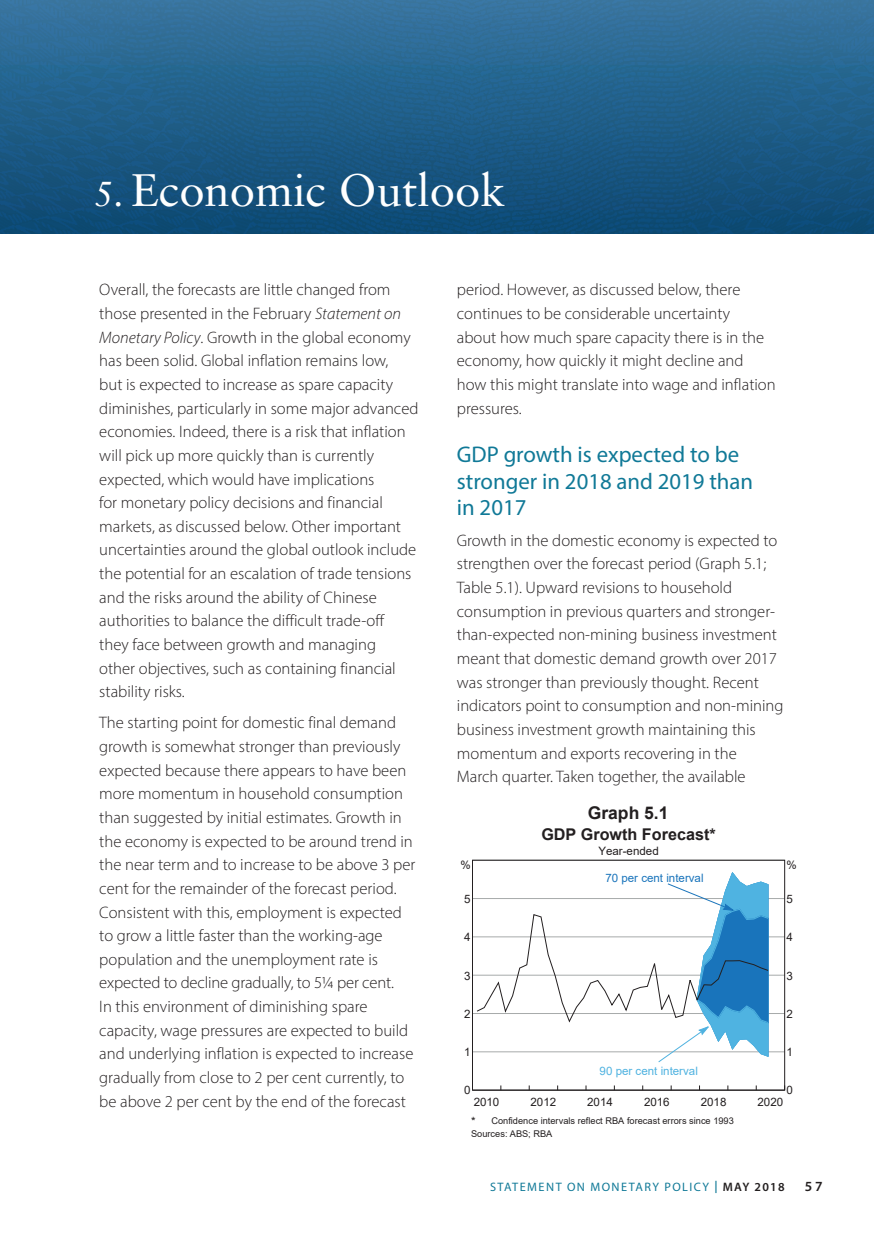
<style>
.page{position:relative;width:874px;height:1241px;background:#fff}
.page>*{position:absolute;margin:0;border:0;box-sizing:border-box;transform-origin:0 0}
.t1{font:45.5px "Sabon LT Std";color:#fff}
.t2{font:22.75px/26.2px "Myriad Pro";color:#107997}
.t3{font:700 17.5px "Arial";color:#231f20}
.t4{font:300 16.62px/23.6px "Myriad Pro";color:#231f20}
.t5{font:700 16.1px "Arial";color:#231f20}
.t6{font:600 14px "Myriad Pro";color:#231f20}
.t7{font:12.25px "Myriad Pro Regular 2";letter-spacing:.12em;color:#107997}
.t8{font:11.55px "Arial";color:#231f20}
.t9{font:11.55px "Arial";color:#1974bb}
.t10{font:11.55px "Arial";color:#4fb2e0}
.t11{font:9.28px/13.7px "Arial";color:#231f20}
.s1{font-size:35px}
.s2{font-style:italic}
.s3{font-family:"Myriad Pro Semibold 2"}
.s4{font-family:"Myriad Pro Semibold 2";color:#231f20}
</style>
<div class="page">
<img style="left:0;top:0;width:873px;height:233px">
<hr style="left:472px;top:1051px;width:312px;height:1px;background:#a7aaaa">
<hr style="left:472px;top:1013px;width:312px;height:1px;background:#a7aaaa">
<hr style="left:472px;top:974px;width:312px;height:1px;background:#a7aaaa">
<hr style="left:472px;top:936px;width:312px;height:1px;background:#a7aaaa">
<hr style="left:472px;top:898px;width:312px;height:1px;background:#a7aaaa">
<div style="left:472px;top:859px;width:312px;height:231px;border:1px solid #231f20"></div>
<svg style="left:475px;top:872px;width:293px;height:190px"></svg>
<h1 class="t1" style="left:94px;top:163px;width:413px"><span class="s1">5.</span> Economic Outlook</h1>
<p class="t4" style="left:99px;top:278px;width:320px">Overall, the forecasts are little changed from those presented in the February <span class="s2">Statement on Monetary Policy</span>. Growth in the global economy has been solid. Global inflation remains low,<br>but is expected to increase as spare capacity diminishes, particularly in some major advanced economies. Indeed, there is a risk that inflation will pick up more quickly than is currently expected, which would have implications<br>for monetary policy decisions and financial markets, as discussed below. Other important uncertainties around the global outlook include the potential for an escalation of trade tensions and the risks around the ability of Chinese authorities to balance the difficult trade-off<br>they face between growth and managing<br>other objectives, such as containing financial stability risks.</p>
<p class="t4" style="left:99px;top:710px;width:317px">The starting point for domestic final demand growth is somewhat stronger than previously expected because there appears to have been more momentum in household consumption than suggested by initial estimates. Growth in the economy is expected to be around trend in the near term and to increase to be above 3 per cent for the remainder of the forecast period.<br>Consistent with this, employment is expected to grow a little faster than the working-age population and the unemployment rate is expected to decline gradually, to 5¼ per cent.<br>In this environment of diminishing spare capacity, wage pressures are expected to build and underlying inflation is expected to increase gradually from close to 2 per cent currently, to be above 2 per cent by the end of the forecast</p>
<p class="t4" style="left:456px;top:278px;width:320px">period. However, as discussed below, there continues to be considerable uncertainty<br>about how much spare capacity there is in the economy, how quickly it might decline and how this might translate into wage and inflation pressures.</p>
<h2 class="t2" style="left:456px;top:441px;width:298px">GDP growth is expected to be stronger in 2018 and 2019 than in 2017</h2>
<p class="t4" style="left:456px;top:528px;width:328px">Growth in the domestic economy is expected to strengthen over the forecast period (Graph 5.1; Table 5.1). Upward revisions to household consumption in previous quarters and stronger&shy;than-expected non-mining business investment meant that domestic demand growth over 2017 was stronger than previously thought. Recent indicators point to consumption and non-mining business investment growth maintaining this momentum and exports recovering in the<br>March quarter. Taken together, the available</p>
<p class="t3" style="left:587px;top:801px;width:82px">Graph 5.1</p>
<p class="t8" style="left:460px;top:857px;width:12px">%</p>
<p class="t5" style="left:541px;top:823px;width:176px">GDP Growth Forecast*</p>
<p class="t8" style="left:598px;top:843px;width:62px">Year-ended</p>
<p class="t9" style="left:605px;top:869px;width:100px">70 per cent interval</p>
<p class="t8" style="left:786px;top:857px;width:12px">%</p>
<p class="t8" style="left:464px;top:890px;width:8px">5</p>
<p class="t8" style="left:786px;top:890px;width:8px">5</p>
<p class="t8" style="left:464px;top:929px;width:8px">4</p>
<p class="t8" style="left:786px;top:929px;width:8px">4</p>
<p class="t8" style="left:464px;top:967px;width:8px">3</p>
<p class="t8" style="left:786px;top:967px;width:8px">3</p>
<p class="t8" style="left:464px;top:1005px;width:8px">2</p>
<p class="t8" style="left:786px;top:1005px;width:8px">2</p>
<p class="t8" style="left:464px;top:1043px;width:8px">1</p>
<p class="t8" style="left:786px;top:1043px;width:8px">1</p>
<p class="t10" style="left:599px;top:1062px;width:100px">90 per cent interval</p>
<p class="t8" style="left:464px;top:1082px;width:8px">0</p>
<p class="t8" style="left:786px;top:1082px;width:8px">0</p>
<p class="t8" style="left:473px;top:1093px;width:27px">2010</p>
<p class="t8" style="left:530px;top:1093px;width:27px">2012</p>
<p class="t8" style="left:587px;top:1093px;width:27px">2014</p>
<p class="t8" style="left:643px;top:1093px;width:27px">2016</p>
<p class="t8" style="left:700px;top:1093px;width:27px">2018</p>
<p class="t8" style="left:757px;top:1093px;width:27px">2020</p>
<p class="t11" style="left:471px;top:1113px;width:264px"><sup>*</sup> Confidence intervals reflect RBA forecast errors since 1993<br>Sources: ABS; RBA</p>
<p class="t7" style="left:490px;top:1179px;width:296px">STATEMENT ON MONETARY POLICY <span class="s3">|</span> <span class="s4">MAY 2018</span></p>
<p class="t6" style="left:804px;top:1177px;width:19px">57</p>
</div>
